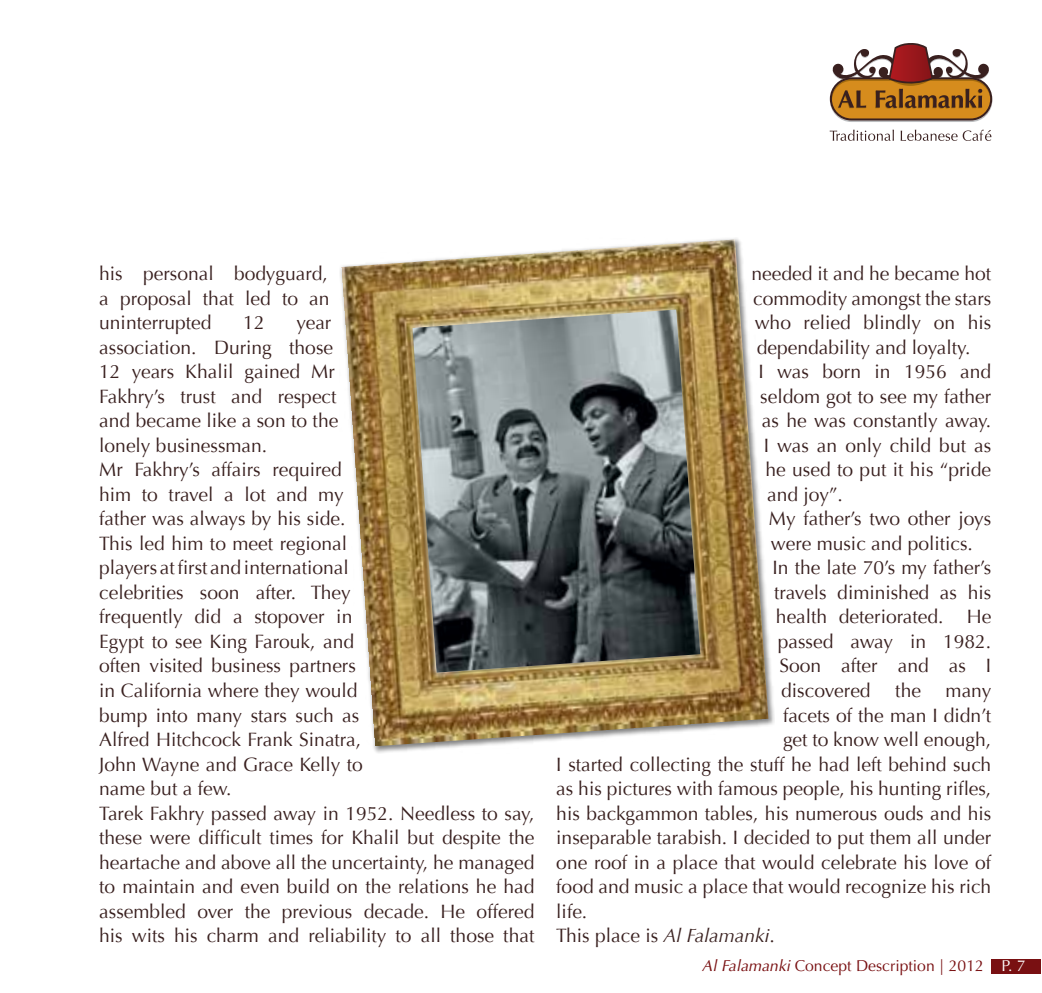
<style>
.page{position:relative;width:1042px;height:993px;background:#fff}
.page>*{position:absolute;margin:0;border:0;box-sizing:border-box;transform-origin:0 0}
.t1{font:19.25px/24.5px "Optima";color:#39201f}
.t2{font:15.75px "Optima";color:#791012}
.t3{font:15.75px "Optima";color:#fff}
.s1{font-style:italic}
</style>
<div class="page">
<div style="left:991px;top:958px;width:49px;height:15px;background:#791012"></div>
<svg style="left:830px;top:43px;width:162px;height:79px"></svg>
<svg style="left:829px;top:130px;width:65px;height:11px"></svg>
<svg style="left:900px;top:130px;width:91px;height:11px"></svg>
<div style="left:339px;top:237px;width:436px;height:516px;background:#000;opacity:.5"></div>
<img style="left:341px;top:239px;width:427px;height:507px">
<img style="left:412px;top:309px;width:288px;height:363px">
<p class="t1" style="left:99px;top:261px;width:25px">his</p>
<p class="t1" style="left:143px;top:261px;width:72px">personal</p>
<p class="t1" style="left:234px;top:261px;width:95px">bodyguard,</p>
<p class="t1" style="left:99px;top:286px;width:11px">a</p>
<p class="t1" style="left:120px;top:286px;width:73px">proposal</p>
<p class="t1" style="left:203px;top:286px;width:33px">that</p>
<p class="t1" style="left:245px;top:286px;width:27px">led</p>
<p class="t1" style="left:282px;top:286px;width:18px">to</p>
<p class="t1" style="left:309px;top:286px;width:22px">an</p>
<p class="t1" style="left:99px;top:310px;width:114px">uninterrupted</p>
<p class="t1" style="left:243px;top:310px;width:23px">12</p>
<p class="t1" style="left:296px;top:310px;width:36px">year</p>
<p class="t1" style="left:99px;top:335px;width:99px">association.</p>
<p class="t1" style="left:214px;top:335px;width:59px">During</p>
<p class="t1" style="left:289px;top:335px;width:45px">those</p>
<p class="t1" style="left:99px;top:359px;width:23px">12</p>
<p class="t1" style="left:132px;top:359px;width:44px">years</p>
<p class="t1" style="left:185px;top:359px;width:50px">Khalil</p>
<p class="t1" style="left:245px;top:359px;width:57px">gained</p>
<p class="t1" style="left:311px;top:359px;width:25px">Mr</p>
<p class="t1" style="left:99px;top:384px;width:241px">Fakhry s’<br>and became like a son to the lonely businessman.</p>
<p class="t1" style="left:272px;top:457px;width:71px">required</p>
<p class="t1" style="left:231px;top:384px;width:33px">and</p>
<p class="t1" style="left:180px;top:384px;width:37px">trust</p>
<p class="t1" style="left:278px;top:384px;width:60px">respect</p>
<p class="t1" style="left:211px;top:457px;width:51px">affairs</p>
<p class="t1" style="left:134px;top:457px;width:67px">Fakhry s’</p>
<p class="t1" style="left:99px;top:457px;width:25px">Mr</p>
<p class="t1" style="left:99px;top:482px;width:34px">him</p>
<p class="t1" style="left:99px;top:506px;width:248px">father was always by his side.</p>
<p class="t1" style="left:99px;top:531px;width:249px">This led him to meet regional</p>
<p class="t1" style="left:99px;top:555px;width:251px">playersatfirstandinternational</p>
<p class="t1" style="left:311px;top:580px;width:41px">They</p>
<p class="t1" style="left:169px;top:482px;width:46px">travel</p>
<p class="t1" style="left:244px;top:482px;width:23px">lot</p>
<p class="t1" style="left:276px;top:482px;width:33px">and</p>
<p class="t1" style="left:142px;top:482px;width:18px">to</p>
<p class="t1" style="left:224px;top:482px;width:11px">a</p>
<p class="t1" style="left:318px;top:482px;width:27px">my</p>
<p class="t1" style="left:256px;top:580px;width:42px">after.</p>
<p class="t1" style="left:99px;top:580px;width:86px">celebrities</p>
<p class="t1" style="left:200px;top:580px;width:41px">soon</p>
<p class="t1" style="left:99px;top:604px;width:265px">frequently<br>Egypt to see King Farouk, and often visited business partners in California where they would bump into many stars such as<br>Alfred Hitchcock Frank Sinatra,<br>John Wayne and Grace Kelly to name but a few.</p>
<p class="t1" style="left:99px;top:800px;width:437px;text-align:right">Tarek Fakhry passed away in 1952. Needless to say, these were difficult times for Khalil but despite the heartache and above all the uncertainty, he managed to maintain and even build on the relations he had offered</p>
<p class="t1" style="left:194px;top:604px;width:28px">did</p>
<p class="t1" style="left:336px;top:604px;width:18px">in</p>
<p class="t1" style="left:254px;top:604px;width:72px">stopover</p>
<p class="t1" style="left:233px;top:604px;width:11px">a</p>
<p class="t1" style="left:99px;top:898px;width:88px">assembled</p>
<p class="t1" style="left:245px;top:898px;width:27px">the</p>
<p class="t1" style="left:364px;top:898px;width:67px">decade.</p>
<p class="t1" style="left:282px;top:898px;width:72px">previous</p>
<p class="t1" style="left:440px;top:898px;width:26px">He</p>
<p class="t1" style="left:197px;top:898px;width:37px">over</p>
<p class="t1" style="left:99px;top:923px;width:25px">his</p>
<p class="t1" style="left:132px;top:923px;width:35px">wits</p>
<p class="t1" style="left:174px;top:923px;width:25px">his</p>
<p class="t1" style="left:207px;top:923px;width:54px">charm</p>
<p class="t1" style="left:268px;top:923px;width:33px">and</p>
<p class="t1" style="left:308px;top:923px;width:80px">reliability</p>
<p class="t1" style="left:396px;top:923px;width:18px">to</p>
<p class="t1" style="left:421px;top:923px;width:22px">all</p>
<p class="t1" style="left:450px;top:923px;width:45px">those</p>
<p class="t1" style="left:503px;top:923px;width:33px">that</p>
<p class="t1" style="left:751px;top:261px;width:241px;text-align:right">needed it and he became hot commodity amongst the stars his</p>
<p class="t1" style="left:755px;top:310px;width:217px">who<br>dependability and loyalty.</p>
<p class="t1" style="left:960px;top:359px;width:33px">and</p>
<p class="t1" style="left:803px;top:310px;width:49px">relied</p>
<p class="t1" style="left:863px;top:310px;width:59px">blindly</p>
<p class="t1" style="left:934px;top:310px;width:23px">on</p>
<p class="t1" style="left:822px;top:359px;width:40px">born</p>
<p class="t1" style="left:874px;top:359px;width:18px">in</p>
<p class="t1" style="left:758px;top:359px;width:7px">I</p>
<p class="t1" style="left:760px;top:384px;width:232px">seldom got to see my father</p>
<p class="t1" style="left:762px;top:408px;width:231px">as he was constantly away.</p>
<p class="t1" style="left:764px;top:433px;width:229px">I was an only child but as</p>
<p class="t1" style="left:765px;top:457px;width:227px">he used to put it his “pride</p>
<p class="t1" style="left:767px;top:482px;width:77px">and joy .“</p>
<p class="t1" style="left:769px;top:506px;width:224px">My father s’ two other joys were music and politics.</p>
<p class="t1" style="left:772px;top:555px;width:220px;text-align:right">In the late 70 s’ my father s’ his</p>
<p class="t1" style="left:904px;top:359px;width:44px">1956</p>
<p class="t1" style="left:777px;top:359px;width:33px">was</p>
<p class="t1" style="left:774px;top:580px;width:54px">travels</p>
<p class="t1" style="left:837px;top:580px;width:94px">diminished</p>
<p class="t1" style="left:940px;top:580px;width:19px">as</p>
<p class="t1" style="left:776px;top:604px;width:53px">health</p>
<p class="t1" style="left:839px;top:604px;width:106px">deteriorated.</p>
<p class="t1" style="left:966px;top:604px;width:26px">He</p>
<p class="t1" style="left:778px;top:629px;width:57px">passed</p>
<p class="t1" style="left:779px;top:653px;width:43px">Soon</p>
<p class="t1" style="left:850px;top:629px;width:44px">away</p>
<p class="t1" style="left:910px;top:629px;width:18px">in</p>
<p class="t1" style="left:841px;top:653px;width:38px">after</p>
<p class="t1" style="left:897px;top:653px;width:33px">and</p>
<p class="t1" style="left:943px;top:629px;width:50px">1982.</p>
<p class="t1" style="left:949px;top:653px;width:19px">as</p>
<p class="t1" style="left:986px;top:653px;width:7px">I</p>
<p class="t1" style="left:781px;top:678px;width:91px">discovered</p>
<p class="t1" style="left:783px;top:702px;width:210px">facets of the man I didn t’</p>
<p class="t1" style="left:783px;top:727px;width:210px">get to know well enough,</p>
<p class="t1" style="left:556px;top:751px;width:436px">I started collecting the stuff he had left behind such</p>
<p class="t1" style="left:556px;top:776px;width:436px">as his pictures with famous people, his hunting rifles,</p>
<p class="t1" style="left:556px;top:800px;width:436px">his backgammon tables, his numerous ouds and his</p>
<p class="t1" style="left:556px;top:825px;width:436px">inseparable tarabish I. decided to put them all under</p>
<p class="t1" style="left:556px;top:849px;width:436px">one roof in a place that would celebrate his love of</p>
<p class="t1" style="left:556px;top:874px;width:436px">food and music a place that would recognize his rich</p>
<p class="t1" style="left:556px;top:898px;width:33px">life.</p>
<p class="t1" style="left:556px;top:923px;width:220px">This place is <span class="s1">Al Falamanki</span>.</p>
<p class="t1" style="left:895px;top:678px;width:27px">the</p>
<p class="t1" style="left:945px;top:678px;width:47px">many</p>
<p class="t2" style="left:702px;top:956px;width:283px"><span class="s1">Al Falamanki</span> Concept Description | 2012</p>
<p class="t3" style="left:1001px;top:956px;width:26px">7.P</p>
</div>
